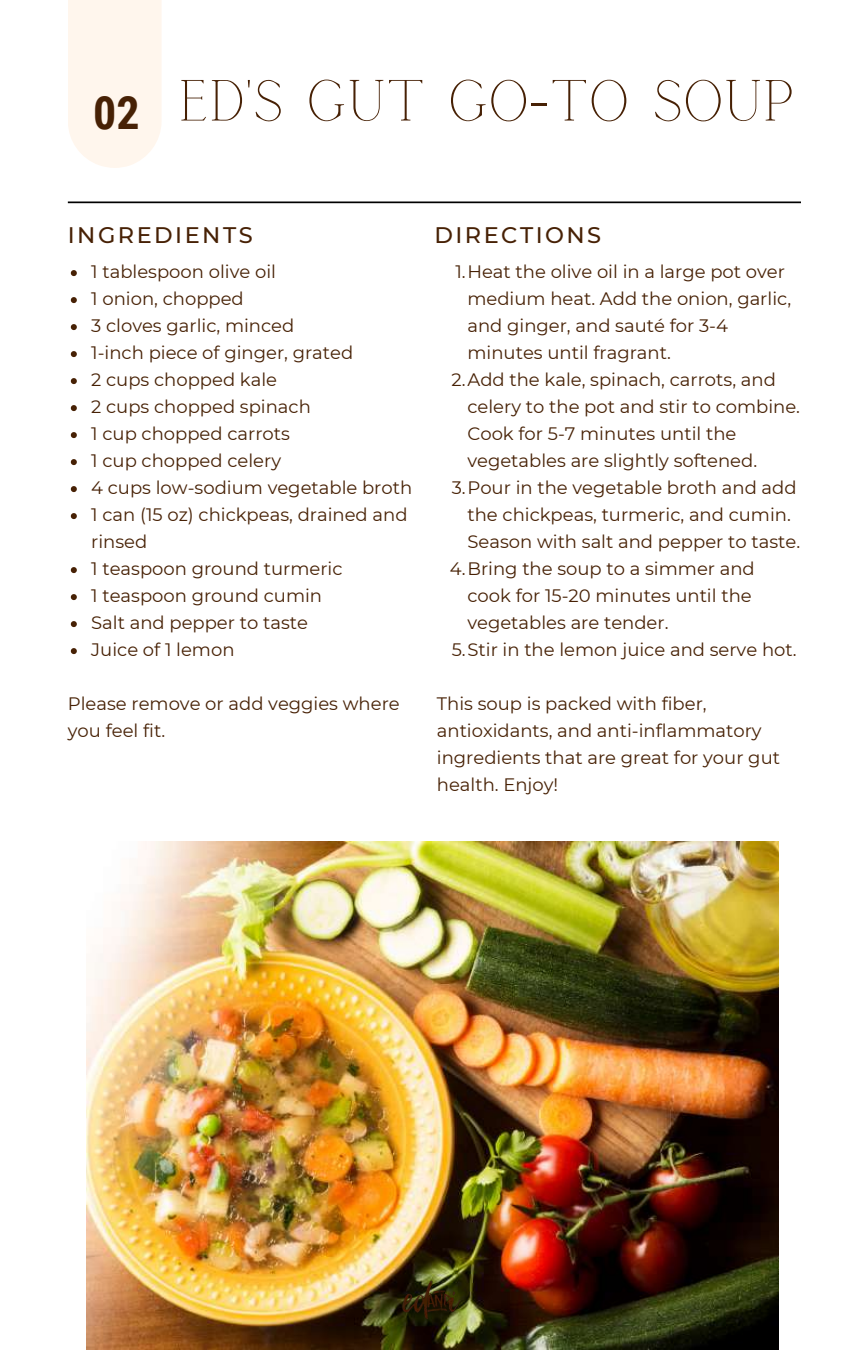
<style>
.page{position:relative;width:864px;height:1350px;background:#fff}
.page>*{position:absolute;margin:0;border:0;box-sizing:border-box;transform-origin:0 0}
.t1{font:57.38px "Calgary";color:#472105}
.t2{font:700 45.9px "Roboto Condensed";color:#472105}
.t3{font:500 22.5px "Montserrat";letter-spacing:.11em;color:#472105}
.t4{font:18px/27px "Montserrat";color:#472105}
</style>
<div class="page">
<div style="left:68px;top:0;width:93px;height:168px;background:#fff6ed"></div>
<svg style="left:68px;top:201px;width:733px;height:2px"></svg>
<img style="left:86px;top:842px;width:692px;height:508px">
<svg style="left:71px;top:270px;width:6px;height:6px"></svg>
<svg style="left:71px;top:297px;width:6px;height:6px"></svg>
<svg style="left:71px;top:324px;width:6px;height:6px"></svg>
<svg style="left:71px;top:351px;width:6px;height:6px"></svg>
<svg style="left:71px;top:378px;width:6px;height:6px"></svg>
<svg style="left:71px;top:405px;width:6px;height:6px"></svg>
<svg style="left:71px;top:432px;width:6px;height:6px"></svg>
<svg style="left:71px;top:459px;width:6px;height:6px"></svg>
<svg style="left:71px;top:486px;width:6px;height:6px"></svg>
<svg style="left:71px;top:513px;width:6px;height:6px"></svg>
<svg style="left:71px;top:567px;width:6px;height:6px"></svg>
<svg style="left:71px;top:594px;width:6px;height:6px"></svg>
<svg style="left:71px;top:621px;width:6px;height:6px"></svg>
<svg style="left:71px;top:648px;width:6px;height:6px"></svg>
<img style="left:395px;top:1264px;width:73px;height:72px">
<h2 class="t2" style="left:93px;top:87px;width:48px">02</h2>
<h1 class="t1" style="left:179px;top:69px;width:617px">ED'S GUT GO-TO SOUP</h1>
<p class="t3" style="left:68px;top:221px;width:186px">INGREDIENTS</p>
<p class="t4" style="left:91px;top:258px;width:323px">1 tablespoon olive oil<br>1 onion, chopped<br>3 cloves garlic, minced<br>1-inch piece of ginger, grated<br>2 cups chopped kale<br>2 cups chopped spinach<br>1 cup chopped carrots<br>1 cup chopped celery<br>4 cups low-sodium vegetable broth<br>1 can (15 oz) chickpeas, drained and rinsed<br>1 teaspoon ground turmeric<br>1 teaspoon ground cumin<br>Salt and pepper to taste<br>Juice of 1 lemon</p>
<p class="t4" style="left:68px;top:690px;width:333px">Please remove or add veggies where you feel fit.</p>
<p class="t3" style="left:434px;top:221px;width:168px">DIRECTIONS</p>
<p class="t4" style="left:455px;top:258px;width:331px">1.Heat the olive oil in a large pot over</p>
<p class="t4" style="left:467px;top:285px;width:325px">medium heat. Add the onion, garlic,</p>
<p class="t4" style="left:467px;top:312px;width:262px">and ginger, and sauté for 3-4</p>
<p class="t4" style="left:467px;top:339px;width:205px">minutes until fragrant.</p>
<p class="t4" style="left:452px;top:366px;width:326px">2.Add the kale, spinach, carrots, and</p>
<p class="t4" style="left:467px;top:393px;width:334px">celery to the pot and stir to combine.</p>
<p class="t4" style="left:467px;top:420px;width:271px">Cook for 5-7 minutes until the</p>
<p class="t4" style="left:467px;top:447px;width:291px">vegetables are slightly softened.</p>
<p class="t4" style="left:452px;top:474px;width:346px">3.Pour in the vegetable broth and add</p>
<p class="t4" style="left:467px;top:501px;width:325px">the chickpeas, turmeric, and cumin.</p>
<p class="t4" style="left:467px;top:528px;width:334px">Season with salt and pepper to taste.</p>
<p class="t4" style="left:450px;top:555px;width:306px">4.Bring the soup to a simmer and</p>
<p class="t4" style="left:467px;top:582px;width:286px">cook for 15-20 minutes until the</p>
<p class="t4" style="left:467px;top:609px;width:203px">vegetables are tender.</p>
<p class="t4" style="left:452px;top:636px;width:346px">5.Stir in the lemon juice and serve hot.</p>
<p class="t4" style="left:437px;top:690px;width:345px">This soup is packed with fiber, antioxidants, and anti-inflammatory ingredients that are great for your gut health. Enjoy!</p>
</div>
